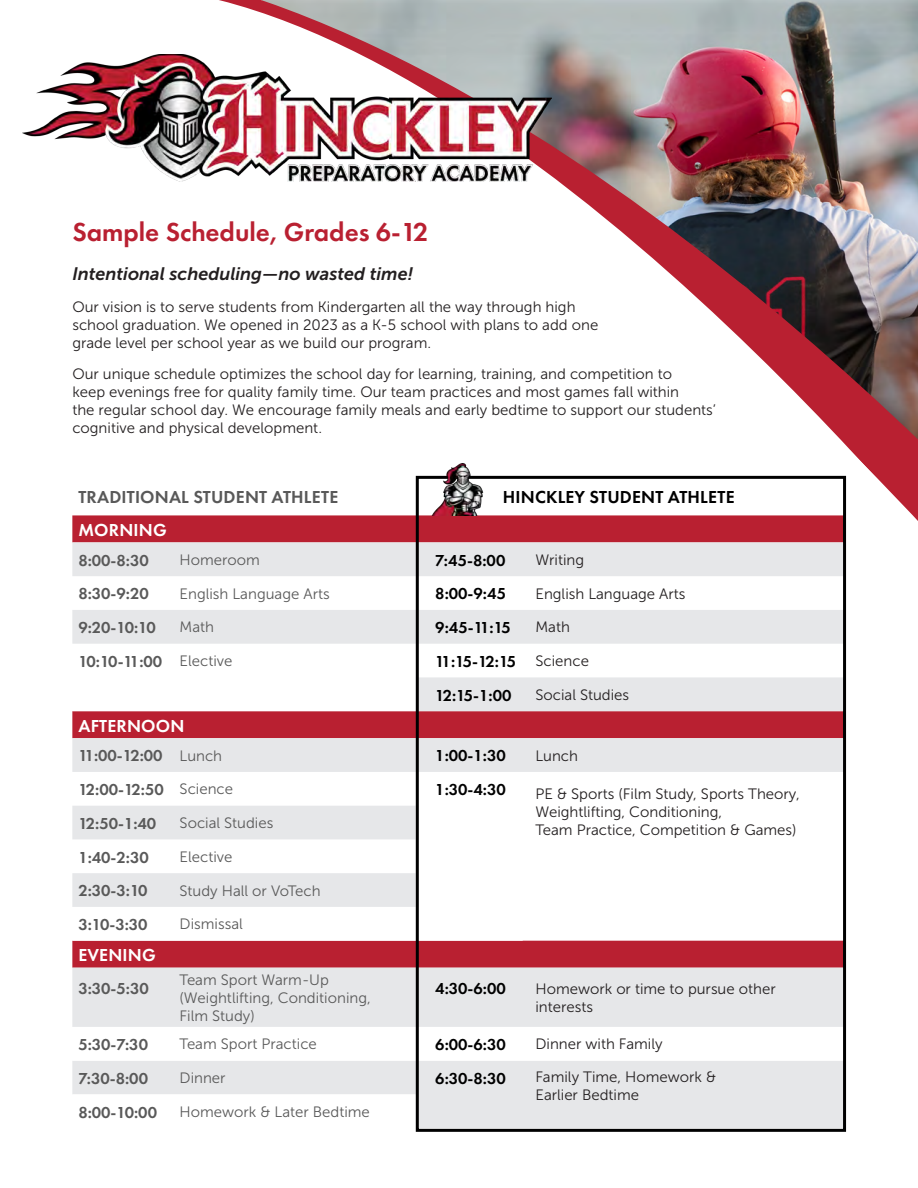
<style>
.page{position:relative;width:918px;height:1188px;background:#fff}
.page>*{position:absolute;margin:0;border:0;box-sizing:border-box;transform-origin:0 0}
.t1{font:600 27px "Futura PT";color:#b92031}
.t2{font:italic 18px "Museo Sans 700";color:#231f20}
.t3{font:600 18px "Futura PT";letter-spacing:.01em;color:#595959}
.t4{font:600 18px "Futura PT";letter-spacing:.01em;color:#fff}
.t5{font:600 18px "Futura PT";letter-spacing:.01em;color:#000}
.t6{font:600 16.5px "Futura PT";color:#595959}
.t7{font:600 16.5px "Futura PT";color:#000}
.t8{font:15px/18px "Museo Sans 300";color:#231f20}
.t9{font:15px "Museo Sans 300";color:#595959}
</style>
<div class="page">
<img style="left:178px;top:0;width:740px;height:611px">
<img style="left:23px;top:54px;width:528px;height:127px">
<div style="left:72px;top:515px;width:770px;height:27px;background:#b92031"></div>
<svg style="left:72px;top:542px;width:770px;height:135px;fill:#edeeef"></svg>
<svg style="left:72px;top:677px;width:770px;height:451px"></svg>
<svg style="left:420px;top:806px;width:103px;height:135px"></svg>
<div style="left:416px;top:476px;width:430px;height:656px;border:3px solid #000"></div>
<img style="left:425px;top:463px;width:78px;height:52px">
<p class="t1" style="left:72px;top:215px;width:358px">Sample Schedule, Grades 6-12</p>
<p class="t2" style="left:72px;top:264px;width:343px">Intentional scheduling—no wasted time!</p>
<p class="t8" style="left:72px;top:298px;width:505px">Our vision is to serve students from Kindergarten all the way through high</p>
<p class="t8" style="left:72px;top:316px;width:527px">school graduation. We opened in 2023 as a K-5 school with plans to add one</p>
<p class="t8" style="left:72px;top:334px;width:360px">grade level per school year as we build our program.</p>
<p class="t8" style="left:72px;top:365px;width:601px">Our unique schedule optimizes the school day for learning, training, and competition to</p>
<p class="t8" style="left:72px;top:383px;width:608px">keep evenings free for quality family time. Our team practices and most games fall within</p>
<p class="t8" style="left:72px;top:401px;width:645px">the regular school day. We encourage family meals and early bedtime to support our students’ cognitive and physical development.</p>
<p class="t3" style="left:78px;top:486px;width:261px">TRADITIONAL STUDENT ATHLETE</p>
<p class="t5" style="left:503px;top:486px;width:233px">HINCKLEY STUDENT ATHLETE</p>
<p class="t4" style="left:78px;top:519px;width:90px">MORNING</p>
<p class="t6" style="left:78px;top:550px;width:72px">8:00-8:30</p>
<p class="t9" style="left:180px;top:552px;width:82px">Homeroom</p>
<p class="t7" style="left:435px;top:550px;width:72px">7:45-8:00</p>
<p class="t8" style="left:535px;top:551px;width:50px">Writing</p>
<p class="t6" style="left:78px;top:584px;width:72px">8:30-9:20</p>
<p class="t9" style="left:180px;top:585px;width:152px">English Language Arts</p>
<p class="t7" style="left:435px;top:584px;width:72px">8:00-9:45</p>
<p class="t8" style="left:535px;top:585px;width:152px">English Language Arts</p>
<p class="t6" style="left:78px;top:617px;width:79px">9:20-10:10</p>
<p class="t9" style="left:180px;top:619px;width:36px">Math</p>
<p class="t7" style="left:435px;top:617px;width:77px">9:45-11:15</p>
<p class="t8" style="left:535px;top:618px;width:36px">Math</p>
<p class="t6" style="left:78px;top:651px;width:85px">10:10-11:00</p>
<p class="t9" style="left:180px;top:653px;width:54px">Elective</p>
<p class="t7" style="left:435px;top:651px;width:82px">11:15-12:15</p>
<p class="t8" style="left:535px;top:652px;width:55px">Science</p>
<p class="t7" style="left:435px;top:685px;width:78px">12:15-1:00</p>
<p class="t8" style="left:535px;top:686px;width:95px">Social Studies</p>
<p class="t4" style="left:78px;top:714px;width:107px">AFTERNOON</p>
<p class="t6" style="left:78px;top:746px;width:86px">11:00-12:00</p>
<p class="t9" style="left:180px;top:747px;width:44px">Lunch</p>
<p class="t7" style="left:435px;top:746px;width:72px">1:00-1:30</p>
<p class="t8" style="left:535px;top:747px;width:44px">Lunch</p>
<p class="t6" style="left:78px;top:779px;width:87px">12:00-12:50</p>
<p class="t9" style="left:180px;top:781px;width:55px">Science</p>
<p class="t7" style="left:435px;top:779px;width:72px">1:30-4:30</p>
<p class="t8" style="left:535px;top:785px;width:266px">PE &amp; Sports (Film Study, Sports Theory,<br>Weightlifting, Conditioning,</p>
<p class="t8" style="left:535px;top:821px;width:263px">Team Practice, Competition &amp; Games)</p>
<p class="t6" style="left:78px;top:813px;width:79px">12:50-1:40</p>
<p class="t9" style="left:180px;top:815px;width:95px">Social Studies</p>
<p class="t6" style="left:78px;top:847px;width:72px">1:40-2:30</p>
<p class="t9" style="left:180px;top:849px;width:54px">Elective</p>
<p class="t6" style="left:78px;top:881px;width:71px">2:30-3:10</p>
<p class="t9" style="left:180px;top:882px;width:142px">Study Hall or VoTech</p>
<p class="t6" style="left:78px;top:914px;width:71px">3:10-3:30</p>
<p class="t9" style="left:180px;top:916px;width:65px">Dismissal</p>
<p class="t4" style="left:78px;top:944px;width:79px">EVENING</p>
<p class="t6" style="left:78px;top:978px;width:72px">3:30-5:30</p>
<p class="t9" style="left:180px;top:972px;width:151px">Team Sport Warm-Up</p>
<p class="t9" style="left:180px;top:990px;width:193px">(Weightlifting, Conditioning,</p>
<p class="t9" style="left:180px;top:1008px;width:77px">Film Study)</p>
<p class="t7" style="left:435px;top:978px;width:72px">4:30-6:00</p>
<p class="t8" style="left:535px;top:980px;width:242px">Homework or time to pursue other</p>
<p class="t8" style="left:535px;top:998px;width:59px">interests</p>
<p class="t6" style="left:78px;top:1034px;width:71px">5:30-7:30</p>
<p class="t9" style="left:180px;top:1036px;width:139px">Team Sport Practice</p>
<p class="t7" style="left:435px;top:1034px;width:72px">6:00-6:30</p>
<p class="t8" style="left:535px;top:1035px;width:129px">Dinner with Family</p>
<p class="t6" style="left:78px;top:1068px;width:71px">7:30-8:00</p>
<p class="t9" style="left:180px;top:1070px;width:48px">Dinner</p>
<p class="t7" style="left:435px;top:1068px;width:72px">6:30-8:30</p>
<p class="t8" style="left:535px;top:1068px;width:182px">Family Time, Homework &amp;</p>
<p class="t8" style="left:535px;top:1086px;width:105px">Earlier Bedtime</p>
<p class="t6" style="left:78px;top:1102px;width:80px">8:00-10:00</p>
<p class="t9" style="left:180px;top:1104px;width:192px">Homework &amp; Later Bedtime</p>
</div>
